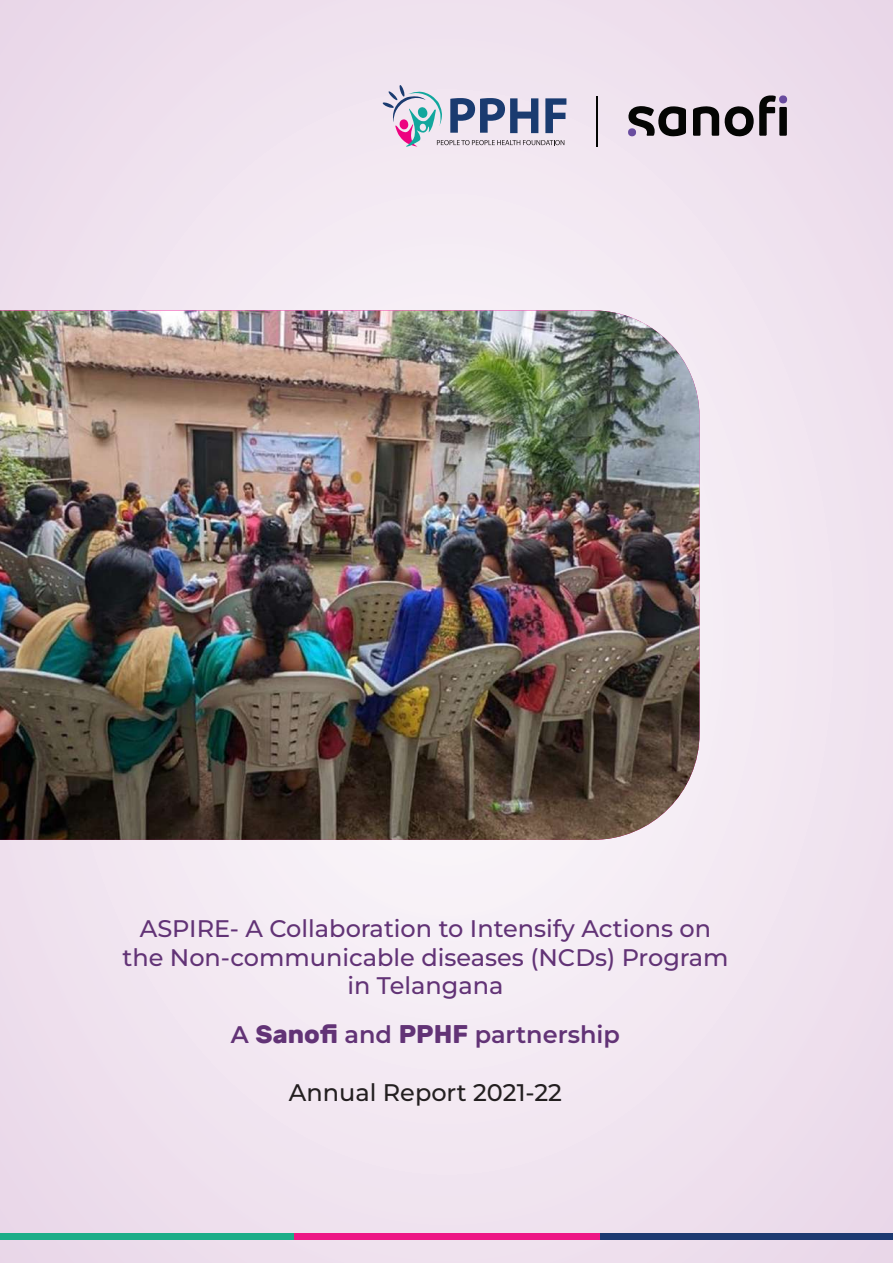
<style>
.page{position:relative;width:893px;height:1263px;background:#f0e4ef}
.page>*{position:absolute;margin:0;border:0;box-sizing:border-box;transform-origin:0 0}
.t1{font:500 24px/28.5px "Montserrat";color:#623376;text-align:center}
.t2{font:600 24px "Montserrat";color:#623376}
.t3{font:500 24px "Montserrat";color:#231f20}
.s1{font-family:"Rubik";font-weight:700;font-size:25.5px}
</style>
<div class="page">
<img style="left:0;top:311px;width:699px;height:529px">
<svg style="left:628px;top:106px;width:58px;height:30px"></svg>
<svg style="left:693px;top:95px;width:94px;height:41px"></svg>
<hr style="left:596px;top:96px;width:2px;height:51px;background:#040503">
<svg style="left:382px;top:85px;width:184px;height:62px"></svg>
<div style="left:600px;top:1233px;width:293px;height:7px;background:#1d3a71"></div>
<div style="left:293px;top:1233px;width:307px;height:7px;background:#ed1785"></div>
<div style="left:0;top:1233px;width:293px;height:7px;background:#1cad88"></div>
<p class="t1" style="left:122px;top:914px;width:607px">ASPIRE- A Collaboration to Intensify Actions on the Non-communicable diseases (NCDs) Program in Telangana</p>
<p class="t2" style="left:231px;top:1018px;width:390px">A <span class="s1">Sanofi</span> and <span class="s1">PPHF</span> partnership</p>
<p class="t3" style="left:289px;top:1076px;width:275px">Annual Report 2021-22</p>
</div>
